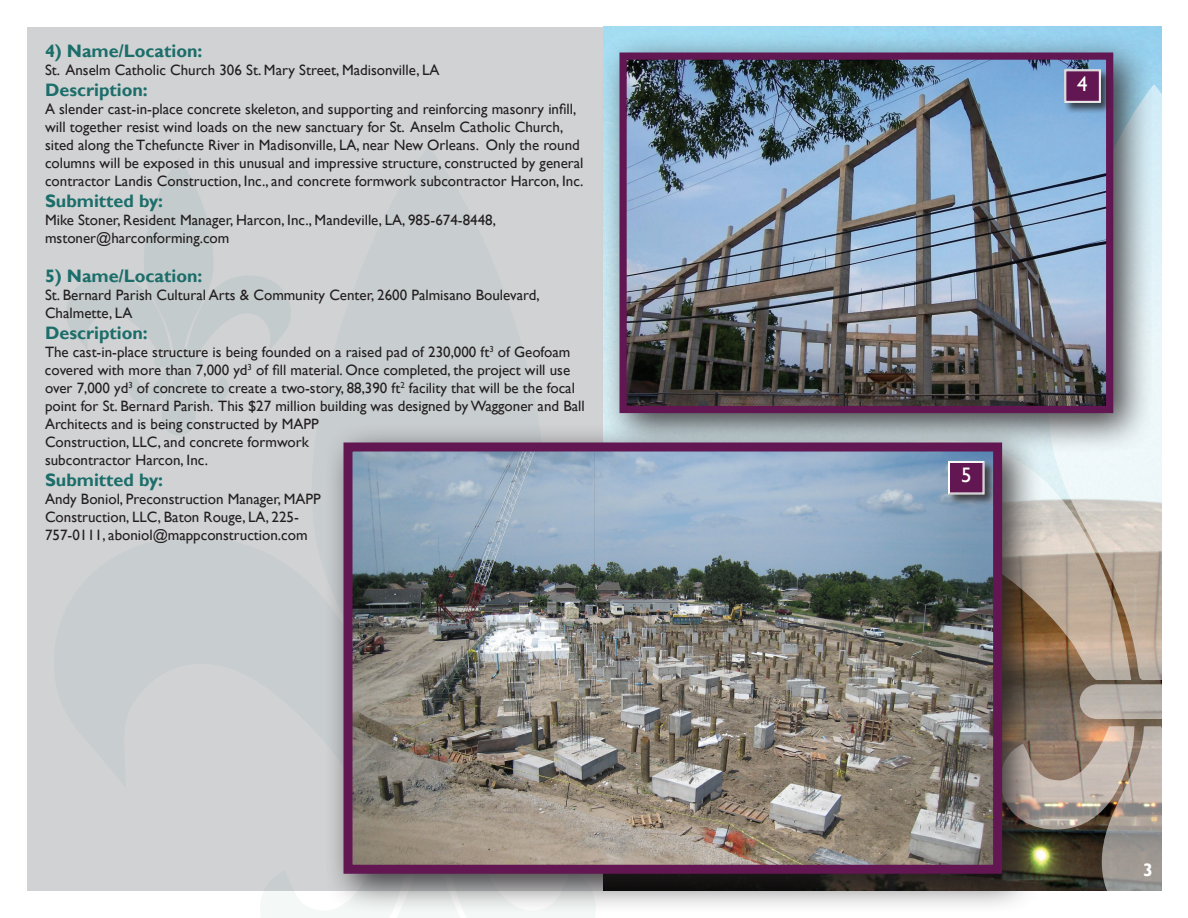
<style>
.page{position:relative;width:1188px;height:918px;background:#fff}
.page>*{position:absolute;margin:0;border:0;box-sizing:border-box;transform-origin:0 0}
.t1{font:21px "Gill Sans";color:#fff}
.t2{font:700 18px "Gill Sans";color:#1c6e6a}
.t3{font:700 18px "Gill Sans";color:#fff}
.t4{font:15px/18px "Gill Sans";color:#231f20}
</style>
<div class="page">
<div style="left:27px;top:27px;width:576px;height:864px;background:#d1d2d4"></div>
<svg style="left:261px;top:891px;width:334px;height:27px"></svg>
<svg style="left:67px;top:159px;width:224px;height:195px"></svg>
<svg style="left:129px;top:370px;width:100px;height:65px"></svg>
<div style="left:154px;top:356px;width:49px;height:11px;background:#c4cbcc;border-radius:6px"></div>
<svg style="left:1043px;top:83px;width:119px;height:598px;background:#def0f6"></svg>
<svg style="left:1041px;top:452px;width:39px;height:228px;background:#bdb1a2"></svg>
<img style="left:1041px;top:726px;width:121px;height:165px">
<svg style="left:1080px;top:433px;width:82px;height:286px;background:#c6bcb1"></svg>
<div style="left:598px;top:31px;width:554px;height:421px;background:#231f20;opacity:.85"></div>
<img style="left:627px;top:61px;width:478px;height:344px">
<div style="left:619px;top:53px;width:494px;height:360px;border:7px solid #621752"></div>
<div style="left:322px;top:421px;width:719px;height:492px;background:#231f20;opacity:.85"></div>
<img style="left:354px;top:452px;width:638px;height:412px">
<div style="left:344px;top:442px;width:658px;height:432px;border:9px solid #621752"></div>
<div style="left:1064px;top:69px;width:48px;height:45px;background:#231f20;opacity:.75"></div>
<svg style="left:1064px;top:69px;width:37px;height:34px"></svg>
<div style="left:947px;top:460px;width:49px;height:46px;background:#231f20;opacity:.75"></div>
<svg style="left:948px;top:461px;width:37px;height:34px"></svg>
<div style="left:949px;top:462px;width:34px;height:31px;border:1px solid #fff"></div>
<p class="t2" style="left:45px;top:41px;width:159px">4) Name/Location:</p>
<p class="t4" style="left:45px;top:62px;width:396px">St. Anselm Catholic Church 306 St. Mary Street, Madisonville, LA</p>
<p class="t2" style="left:45px;top:80px;width:104px">Description:</p>
<p class="t4" style="left:45px;top:101px;width:540px">A slender cast-in-place concrete skeleton, and supporting and reinforcing masonry infill, will together resist wind loads on the new sanctuary for St. Anselm Catholic Church, sited along the Tchefuncte River in Madisonville, LA, near New Orleans. Only the round columns will be exposed in this unusual and impressive structure, constructed by general contractor Landis Construction, Inc., and concrete formwork subcontractor Harcon, Inc.</p>
<p class="t2" style="left:45px;top:191px;width:120px">Submitted by:</p>
<p class="t4" style="left:45px;top:212px;width:453px">Mike Stoner, Resident Manager, Harcon, Inc., Mandeville, LA, 985-674-8448, mstoner@harconforming.com</p>
<p class="t2" style="left:45px;top:266px;width:159px">5) Name/Location:</p>
<p class="t4" style="left:45px;top:287px;width:496px">St. Bernard Parish Cultural Arts &amp; Community Center, 2600 Palmisano Boulevard,<br>Chalmette, LA</p>
<p class="t2" style="left:45px;top:323px;width:104px">Description:</p>
<p class="t4" style="left:45px;top:344px;width:541px">The cast-in-place structure is being founded on a raised pad of 230,000 ft<sup>3</sup> of Geofoam covered with more than 7,000 yd<sup>3</sup> of fill material. Once completed, the project will use over 7,000 yd<sup>3</sup> of concrete to create a two-story, 88,390 ft<sup>2</sup> facility that will be the focal point for St. Bernard Parish. This $27 million building was designed by Waggoner and Ball Architects and is being constructed by MAPP<br>Construction, LLC, and concrete formwork<br>subcontractor Harcon, Inc.</p>
<p class="t2" style="left:45px;top:470px;width:120px">Submitted by:</p>
<p class="t4" style="left:45px;top:491px;width:277px">Andy Boniol, Preconstruction Manager, MAPP<br>Construction, LLC, Baton Rouge, LA, 225-<br>757-0111, aboniol@mappconstruction.com</p>
<h1 class="t1" style="left:1077px;top:72px;width:12px">4</h1>
<h1 class="t1" style="left:961px;top:463px;width:12px">5</h1>
<p class="t3" style="left:1143px;top:859px;width:11px">3</p>
</div>
